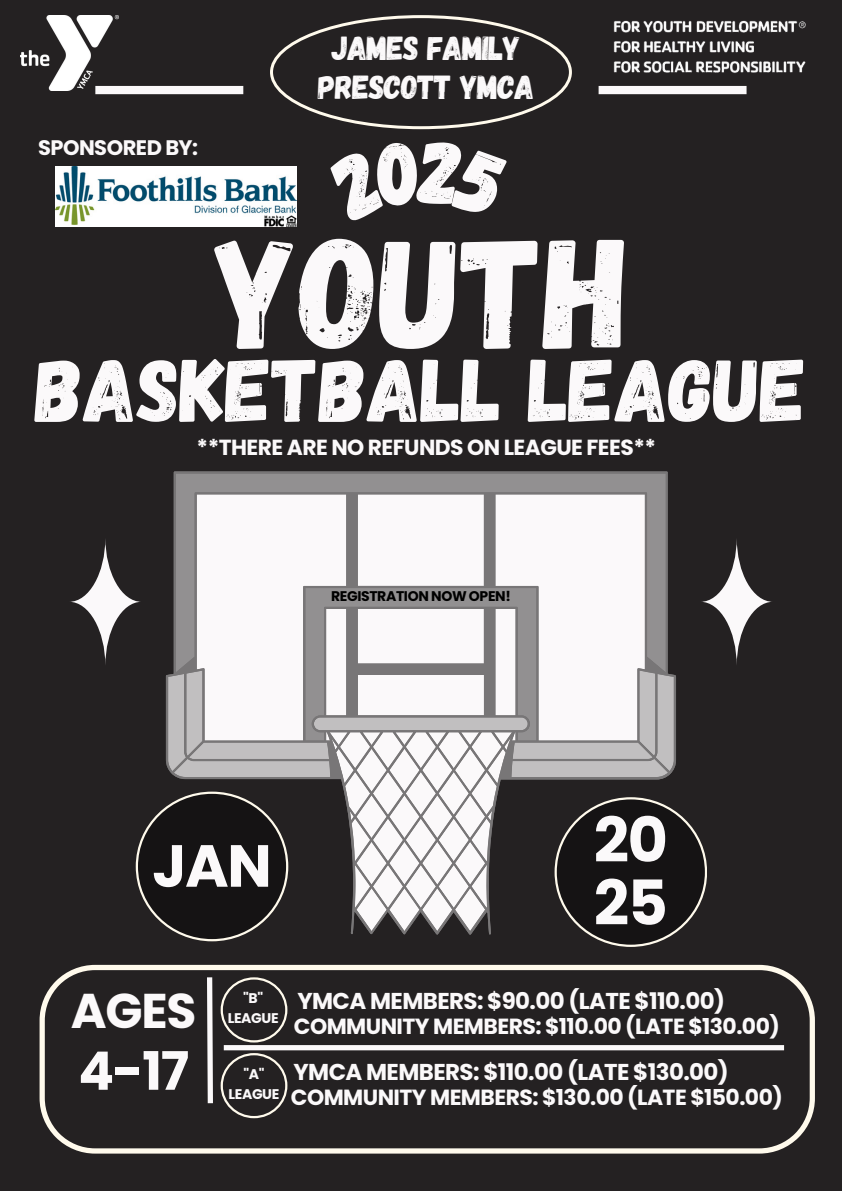
<style>
.page{position:relative;width:842px;height:1191px;background:#fff}
.page>*{position:absolute;margin:0;border:0;box-sizing:border-box;transform-origin:0 0}
.t1{font:155.7px "Gagalin";color:#fbf9fa}
.t2{font:89.3px "Gagalin";color:#fbf9fa}
.t3{font:700 62px "Poppins";color:#fbf9fa}
.t4{font:700 59.3px "Poppins";color:#fbf9fa}
.t5{font:700 53px "Poppins";color:#fbf9fa}
.t6{font:700 48.8px "Poppins";color:#fbf9fa}
.t7{font:33.3px "Gagalin";letter-spacing:-.025em;color:#fbf9fa}
.t8{font:700 22.9px "Poppins";letter-spacing:-.025em;color:#fbf9fa}
.t9{font:700 21.9px "Poppins";letter-spacing:-.025em;color:#fbf9fa}
.t10{font:700 21.8px "Poppins";letter-spacing:-.025em;color:#fbf9fa}
.t11{font:700 21px "Poppins";letter-spacing:-.025em;color:#fbf9fa}
.t12{font:700 14px "Poppins";letter-spacing:-.025em;color:#000}
.t13{font:700 14px/19.5px "Poppins";letter-spacing:-.025em;color:#fbf9fa;text-align:center}
</style>
<div class="page">
<div style="left:0;top:0;width:842px;height:1190px;background:#242122"></div>
<svg style="left:166px;top:471px;width:510px;height:463px;background:#bab8b9"></svg>
<svg style="left:136px;top:791px;width:152px;height:150px"></svg>
<svg style="left:270px;top:15px;width:302px;height:114px"></svg>
<svg style="left:69px;top:538px;width:73px;height:127px"></svg>
<svg style="left:700px;top:538px;width:73px;height:127px"></svg>
<svg style="left:555px;top:797px;width:152px;height:149px"></svg>
<div style="left:95px;top:86px;width:148px;height:8px;background:#fbf9fa"></div>
<div style="left:599px;top:86px;width:147px;height:8px;background:#fbf9fa"></div>
<img style="left:20px;top:15px;width:98px;height:75px">
<img style="left:613px;top:20px;width:193px;height:53px">
<svg style="left:40px;top:964px;width:775px;height:189px"></svg>
<svg style="left:287px;top:1044px;width:497px;height:6px;fill:#fbf9fa"></svg>
<svg style="left:204px;top:971px;width:83px;height:147px"></svg>
<img style="left:56px;top:166px;width:240px;height:60px">
<p class="t7" style="left:332px;top:27px;width:191px">JAMES FAMILY</p>
<h6 class="t11" style="left:38px;top:133px;width:162px">SPONSORED BY:</h6>
<p class="t7" style="left:318px;top:66px;width:218px">PRESCOTT YMCA</p>
<h5 class="t1" style="left:216px;top:192px;width:417px">YOUTH</h5>
<p class="t2" style="left:35px;top:332px;width:773px">BASKETBALL LEAGUE</p>
<h4 class="t10" style="left:197px;top:432px;width:461px">**THERE ARE NO REFUNDS ON LEAGUE FEES**</h4>
<h6 class="t12" style="left:331px;top:586px;width:181px">REGISTRATION NOW OPEN!</h6>
<h3 class="t4" style="left:152px;top:824px;width:121px">JAN</h3>
<p class="t3" style="left:594px;top:796px;width:76px">20</p>
<p class="t3" style="left:594px;top:859px;width:76px">25</p>
<p class="t6" style="left:71px;top:976px;width:127px">AGES</p>
<h2 class="t5" style="left:78px;top:1033px;width:112px">4-17</h2>
<h6 class="t13" style="left:228px;top:988px;width:52px">"B"<br>LEAGUE</h6>
<p class="t13" style="left:228px;top:1064px;width:52px">"A"<br>LEAGUE</p>
<h2 class="t8" style="left:297px;top:984px;width:429px">YMCA MEMBERS: $90.00 (LATE $110.00)</h2>
<h1 class="t9" style="left:294px;top:1011px;width:487px">COMMUNITY MEMBERS: $110.00 (LATE $130.00)</h1>
<p class="t8" style="left:293px;top:1055px;width:437px">YMCA MEMBERS: $110.00 (LATE $130.00)</p>
<h6 class="t9" style="left:291px;top:1082px;width:493px">COMMUNITY MEMBERS: $130.00 (LATE $150.00)</h6>
</div>
